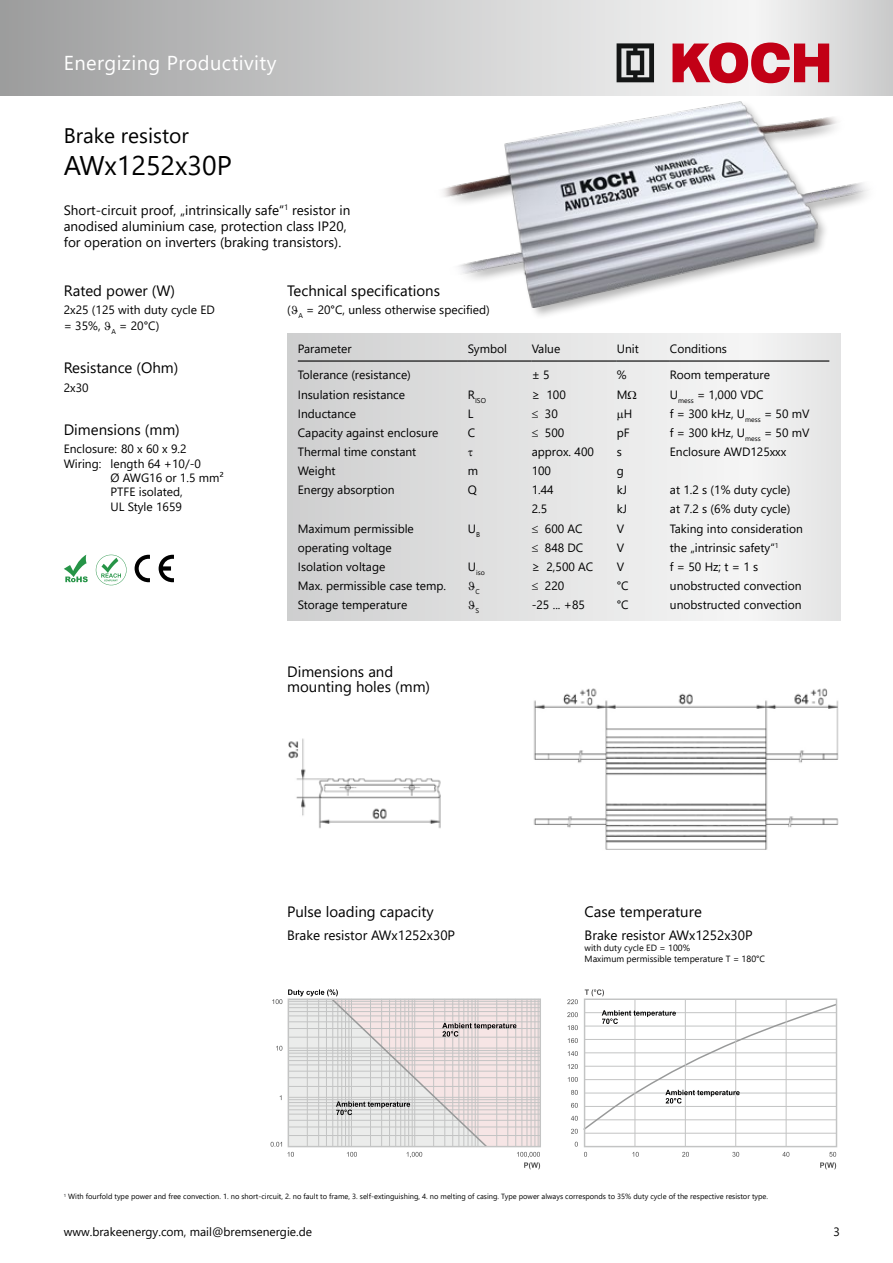
<style>
.page{position:relative;width:893px;height:1263px;background:#fff}
.page>*{position:absolute;margin:0;border:0;box-sizing:border-box;transform-origin:0 0}
.t1{font:27px "Segoe UI";color:#000}
.t2{font:21px "Segoe UI";color:#000}
.t3{font:20.1px "Segoe UI";letter-spacing:.02em;color:#fff}
.t4{font:15px/15.8px "Segoe UI";color:#000}
.t5{font:13.5px/16.2px "Segoe UI";color:#000}
.t6{font:12px/15.8px "Segoe UI";color:#000}
.t7{font:9px/10.8px "Segoe UI";color:#000}
.t8{font:7.5px "Segoe UI";color:#000}
.t9{font:7.05px "Segoe UI";color:#000}
</style>
<div class="page">
<img style="left:288px;top:688px;width:551px;height:162px">
<img style="left:443px;top:102px;width:425px;height:205px">
<svg style="left:64px;top:555px;width:24px;height:27px"></svg>
<svg style="left:135px;top:555px;width:15px;height:27px"></svg>
<svg style="left:159px;top:555px;width:15px;height:27px"></svg>
<svg style="left:96px;top:555px;width:31px;height:30px"></svg>
<div style="left:0;top:0;width:752px;height:96px;background:linear-gradient(to right,#9d9e9e,#f5f5f5)"></div>
<div style="left:752px;top:0;width:141px;height:96px;background:linear-gradient(to right,#f5f5f5,#cacaca)"></div>
<svg style="left:672px;top:43px;width:157px;height:40px"></svg>
<svg style="left:617px;top:43px;width:37px;height:39px"></svg>
<div style="left:287px;top:333px;width:460px;height:288px;background:linear-gradient(to right,#cfcfcf,#f5f5f5)"></div>
<div style="left:747px;top:333px;width:93px;height:288px;background:#ececec"></div>
<hr style="left:298px;top:360px;width:170px;height:2px;background:#000">
<hr style="left:468px;top:360px;width:64px;height:2px;background:#000">
<hr style="left:532px;top:360px;width:85px;height:2px;background:#000">
<hr style="left:617px;top:360px;width:53px;height:2px;background:#000">
<hr style="left:670px;top:360px;width:159px;height:2px;background:#000">
<svg style="left:584px;top:1152px;width:3px;height:5px"></svg>
<svg style="left:632px;top:1152px;width:7px;height:5px"></svg>
<svg style="left:820px;top:1152px;width:16px;height:17px"></svg>
<hr style="left:685px;top:999px;width:1px;height:147px;background:#c3c4c4">
<hr style="left:735px;top:999px;width:1px;height:147px;background:#c3c4c4">
<hr style="left:635px;top:999px;width:1px;height:147px;background:#c3c4c4">
<hr style="left:786px;top:999px;width:1px;height:147px;background:#c3c4c4">
<svg style="left:682px;top:1152px;width:7px;height:5px"></svg>
<svg style="left:732px;top:1152px;width:7px;height:5px"></svg>
<svg style="left:782px;top:1152px;width:7px;height:5px"></svg>
<svg style="left:567px;top:989px;width:271px;height:145px"></svg>
<svg style="left:272px;top:999px;width:10px;height:5px"></svg>
<svg style="left:276px;top:1046px;width:6px;height:5px"></svg>
<svg style="left:271px;top:1142px;width:11px;height:5px"></svg>
<svg style="left:288px;top:989px;width:252px;height:180px"></svg>
<svg style="left:628px;top:390px;width:8px;height:9px"></svg>
<svg style="left:617px;top:412px;width:6px;height:8px"></svg>
<svg style="left:468px;top:581px;width:7px;height:9px"></svg>
<svg style="left:468px;top:601px;width:7px;height:8px"></svg>
<svg style="left:468px;top:450px;width:5px;height:6px"></svg>
<h3 class="t3" style="left:64px;top:44px;width:214px">Energizing Productivity</h3>
<h2 class="t2" style="left:64px;top:116px;width:127px">Brake resistor</h2>
<h1 class="t1" style="left:64px;top:140px;width:170px">AWx1252x30P</h1>
<p class="t5" style="left:64px;top:201px;width:288px">Short-circuit proof, „intrinsically safe“<sup>1</sup> resistor in anodised aluminium case, protection class IP20, for operation on inverters (braking transistors).</p>
<p class="t4" style="left:64px;top:281px;width:113px">Rated power (W)</p>
<p class="t6" style="left:64px;top:301px;width:153px">2x25 (125 with duty cycle ED = 35%, <sub>A</sub> = 20°C)</p>
<p class="t4" style="left:64px;top:358px;width:116px">Resistance (Ohm)</p>
<p class="t6" style="left:64px;top:378px;width:26px">2x30</p>
<p class="t4" style="left:64px;top:420px;width:118px">Dimensions (mm)</p>
<p class="t6" style="left:64px;top:440px;width:124px">Enclosure: 80 x 60 x 9.2</p>
<p class="t6" style="left:64px;top:454px;width:139px">Wiring: length 64 +10/-0</p>
<p class="t6" style="left:111px;top:469px;width:115px">Ø AWG16 or 1.5 mm²</p>
<p class="t6" style="left:111px;top:483px;width:74px">PTFE isolated,</p>
<p class="t6" style="left:111px;top:498px;width:73px">UL Style 1659</p>
<p class="t4" style="left:287px;top:281px;width:154px">Technical specifications</p>
<p class="t6" style="left:287px;top:301px;width:204px">( <sub>A</sub> = 20°C, unless otherwise specified)</p>
<p class="t6" style="left:298px;top:340px;width:55px">Parameter</p>
<p class="t6" style="left:468px;top:340px;width:41px">Symbol</p>
<p class="t6" style="left:532px;top:340px;width:30px">Value</p>
<p class="t6" style="left:617px;top:340px;width:24px">Unit</p>
<p class="t6" style="left:670px;top:340px;width:59px">Conditions</p>
<p class="t6" style="left:298px;top:366px;width:115px">Tolerance (resistance)</p>
<p class="t6" style="left:532px;top:366px;width:19px">± 5</p>
<p class="t6" style="left:617px;top:366px;width:11px">%</p>
<p class="t6" style="left:670px;top:366px;width:102px">Room temperature</p>
<p class="t6" style="left:298px;top:385px;width:109px">Insulation resistance</p>
<p class="t9" style="left:468px;top:393px;width:20px"><sup>R</sup>ISO</p>
<p class="t6" style="left:532px;top:385px;width:36px">≥ 100</p>
<p class="t6" style="left:617px;top:385px;width:12px">M</p>
<p class="t6" style="left:670px;top:385px;width:95px">U<sub>mess</sub> = 1,000 VDC</p>
<p class="t6" style="left:298px;top:404px;width:60px">Inductance</p>
<p class="t6" style="left:468px;top:404px;width:7px">L</p>
<p class="t6" style="left:532px;top:404px;width:28px">≤ 30</p>
<p class="t6" style="left:624px;top:404px;width:10px">H</p>
<p class="t6" style="left:670px;top:404px;width:141px">f = 300 kHz, U<sub>mess</sub> = 50 mV</p>
<p class="t6" style="left:298px;top:424px;width:142px">Capacity against enclosure</p>
<p class="t6" style="left:468px;top:424px;width:9px">C</p>
<p class="t6" style="left:532px;top:424px;width:34px">≤ 500</p>
<p class="t6" style="left:617px;top:424px;width:14px">pF</p>
<p class="t6" style="left:670px;top:424px;width:141px">f = 300 kHz, U<sub>mess</sub> = 50 mV</p>
<p class="t6" style="left:298px;top:443px;width:120px">Thermal time constant</p>
<p class="t6" style="left:532px;top:443px;width:64px">approx. 400</p>
<p class="t6" style="left:617px;top:443px;width:7px">s</p>
<p class="t6" style="left:670px;top:443px;width:118px">Enclosure AWD125xxx</p>
<p class="t6" style="left:298px;top:462px;width:39px">Weight</p>
<p class="t6" style="left:468px;top:462px;width:12px">m</p>
<p class="t6" style="left:532px;top:462px;width:21px">100</p>
<p class="t6" style="left:617px;top:462px;width:9px">g</p>
<p class="t6" style="left:298px;top:481px;width:98px">Energy absorption</p>
<p class="t6" style="left:468px;top:481px;width:11px">Q</p>
<p class="t6" style="left:532px;top:481px;width:24px">1.44</p>
<p class="t6" style="left:617px;top:481px;width:12px">kJ</p>
<p class="t6" style="left:670px;top:481px;width:122px">at 1.2 s (1% duty cycle)</p>
<p class="t6" style="left:532px;top:500px;width:17px">2.5</p>
<p class="t6" style="left:617px;top:500px;width:12px">kJ</p>
<p class="t6" style="left:670px;top:500px;width:122px">at 7.2 s (6% duty cycle)</p>
<p class="t6" style="left:298px;top:519px;width:118px">Maximum permissible</p>
<p class="t6" style="left:468px;top:519px;width:14px">U<sub>B</sub></p>
<p class="t6" style="left:532px;top:519px;width:52px">≤ 600 AC</p>
<p class="t6" style="left:617px;top:519px;width:9px">V</p>
<p class="t6" style="left:670px;top:519px;width:134px">Taking into consideration</p>
<p class="t6" style="left:298px;top:538px;width:95px">operating voltage</p>
<p class="t6" style="left:532px;top:538px;width:53px">≤ 848 DC</p>
<p class="t6" style="left:617px;top:538px;width:9px">V</p>
<p class="t6" style="left:670px;top:538px;width:110px">the „intrinsic safety“<sup>1</sup></p>
<p class="t6" style="left:298px;top:558px;width:89px">Isolation voltage</p>
<p class="t9" style="left:468px;top:566px;width:19px"><sup>U</sup>iso</p>
<p class="t6" style="left:532px;top:558px;width:63px">≥ 2,500 AC</p>
<p class="t6" style="left:617px;top:558px;width:9px">V</p>
<p class="t6" style="left:670px;top:558px;width:90px">f = 50 Hz; t = 1 s</p>
<p class="t6" style="left:298px;top:577px;width:150px">Max. permissible case temp.</p>
<p class="t9" style="left:475px;top:585px;width:6px">C</p>
<p class="t6" style="left:532px;top:577px;width:34px">≤ 220</p>
<p class="t6" style="left:617px;top:577px;width:13px">°C</p>
<p class="t6" style="left:670px;top:577px;width:133px">unobstructed convection</p>
<p class="t6" style="left:298px;top:596px;width:111px">Storage temperature</p>
<p class="t9" style="left:475px;top:604px;width:5px">S</p>
<p class="t4" style="left:287px;top:662px;width:144px">Dimensions and mounting holes (mm)</p>
<p class="t6" style="left:532px;top:596px;width:55px">-25 ... +85</p>
<p class="t6" style="left:617px;top:596px;width:13px">°C</p>
<p class="t6" style="left:670px;top:596px;width:133px">unobstructed convection</p>
<p class="t4" style="left:287px;top:903px;width:148px">Pulse loading capacity</p>
<p class="t5" style="left:287px;top:926px;width:170px">Brake resistor AWx1252x30P</p>
<p class="t4" style="left:585px;top:903px;width:119px">Case temperature</p>
<p class="t5" style="left:585px;top:926px;width:170px">Brake resistor AWx1252x30P</p>
<p class="t7" style="left:585px;top:942px;width:182px">with duty cycle ED = 100%<br>Maximum permissible temperature T = 180°C</p>
<p class="t8" style="left:64px;top:1189px;width:706px"><sup>1</sup> With fourfold type power and free convection. 1. no short-circuit, 2. no fault to frame, 3. self-extinguishing, 4. no melting of casing. Type power always corresponds to 35% duty cycle of the respective resistor type.</p>
<p class="t6" style="left:64px;top:1223px;width:250px">www.brakeenergy.com, mail@bremsenergie.de</p>
<p class="t6" style="left:833px;top:1223px;width:8px">3</p>
</div>
